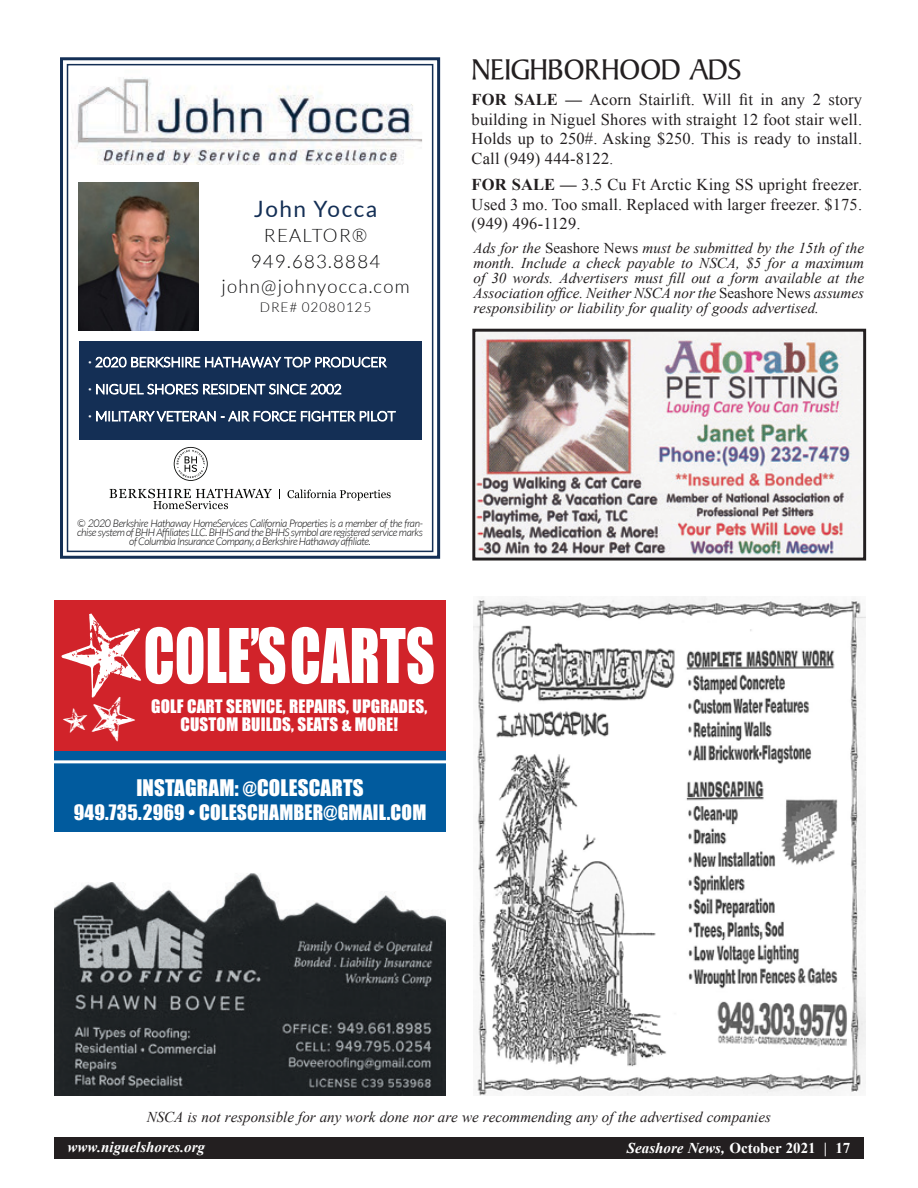
<style>
.page{position:relative;width:918px;height:1188px;background:#fff}
.page>*{position:absolute;margin:0;border:0;box-sizing:border-box;transform-origin:0 0}
.t1{font:69.6px "Impact";color:#fff;scale:.81 1}
.t2{font:30px "Persuasion S Si";letter-spacing:.01em;color:#231f20}
.t3{font:22.5px "Lato";letter-spacing:.07em;color:#142f55}
.t4{font:21px "Impact";letter-spacing:.01em;color:#fff}
.t5{font:19.5px "Impact";letter-spacing:.01em;color:#fff}
.t6{font:300 18.6px/25.3px "Lato";letter-spacing:.07em;color:#070708;text-align:center}
.t7{font:17.1px "Impact";letter-spacing:.01em;color:#fff}
.t8{font:16.5px/19.5px "Times New Roman";letter-spacing:.01em;color:#231f20;text-align:justify}
.t9{font:italic 15px/14.9px "Times New Roman";color:#231f20;text-align:justify}
.t10{font:700 15px "Times New Roman";color:#fff}
.t11{font:italic 700 15px "Times New Roman";color:#fff}
.t12{font:300 13.5px "Lato";letter-spacing:.07em;color:#070708}
.t13{font:italic 300 10.5px/9px "Lato";letter-spacing:-.04em;color:#070708;text-align:center}
.s1{font-weight:700}
.s2{font-size:15px}
.s3{font-style:normal}
.s4{font-size:18px}
.s5{font-style:italic}
</style>
<div class="page">
<div style="left:54px;top:1137px;width:810px;height:21px;background:#231f20"></div>
<img style="left:473px;top:597px;width:392px;height:498px">
<div style="left:79px;top:342px;width:342px;height:98px;background:#142f55"></div>
<img style="left:66px;top:70px;width:375px;height:94px">
<img style="left:79px;top:183px;width:120px;height:148px">
<svg style="left:96px;top:356px;width:291px;height:13px"></svg>
<svg style="left:96px;top:384px;width:245px;height:11px"></svg>
<svg style="left:96px;top:410px;width:300px;height:12px"></svg>
<svg style="left:110px;top:447px;width:162px;height:62px"></svg>
<svg style="left:287px;top:490px;width:104px;height:11px"></svg>
<div style="left:60px;top:57px;width:380px;height:502px;border:3px solid #142f55"></div>
<div style="left:67px;top:64px;width:366px;height:488px;border:2px solid #142f55"></div>
<img style="left:476px;top:333px;width:386px;height:224px">
<div style="left:472px;top:329px;width:394px;height:232px;border:3px solid #231f20"></div>
<div style="left:54px;top:600px;width:392px;height:152px;background:#d1232a"></div>
<div style="left:54px;top:752px;width:392px;height:80px;background:#015b9e"></div>
<hr style="left:54px;top:760px;width:392px;height:3px;background:#fff">
<img style="left:54px;top:873px;width:392px;height:222px">
<h3 class="t3" style="left:254px;top:196px;width:125px">John Yocca</h3>
<p class="t6" style="left:221px;top:223px;width:190px">REALTOR®<br>949.683.8884 john@johnyocca.com</p>
<p class="t12" style="left:260px;top:300px;width:113px">DRE# 02080125</p>
<h2 class="t2" style="left:472px;top:53px;width:271px">NEIGHBORHOOD ADS</h2>
<p class="t8" style="left:472px;top:90px;width:392px"><span class="s1">FOR SALE —</span> Acorn Stairlift. Will fit in any 2 story building in Niguel Shores with straight 12 foot stair well.<br>Holds up to 250#. Asking $250. This is ready to install.<br>Call (949) 444-8122<span class="s2">.</span></p>
<p class="t8" style="left:472px;top:175px;width:392px"><span class="s1">FOR SALE —</span> 3.5 Cu Ft Arctic King SS upright freezer.<br>Used 3 mo. Too small. Replaced with larger freezer. $175. (949) 496-1129.</p>
<p class="t9" style="left:473px;top:241px;width:392px">Ads for the <span class="s3">Seashore News</span> must be submitted by the 15th of the month. Include a check payable to NSCA, $5 for a maximum of 30 words. Advertisers must fill out a form available at the Association office. Neither NSCA nor the <span class="s3">Seashore News</span> assumes responsibility or liability for quality of goods advertised.</p>
<p class="t13" style="left:77px;top:520px;width:347px">© 2020 Berkshire Hathaway HomeServices California Properties is a member of the fran&shy;chise system of BHH Affiliates LLC. BHHS and the BHHS symbol are registered service marks of Columbia Insurance Company, a Berkshire Hathaway affiliate.</p>
<h1 class="t1" style="left:144px;top:602px;width:361px">COLE’S CARTS</h1>
<p class="t7" style="left:151px;top:693px;width:278px">GOLF CART SERVICE, REPAIRS, UPGRADES,</p>
<p class="t7" style="left:180px;top:711px;width:219px">CUSTOM BUILDS, SEATS &amp; MORE!</p>
<h3 class="t4" style="left:136px;top:772px;width:229px">INSTAGRAM: <span class="s4">@</span>COLESCARTS</h3>
<h3 class="t5" style="left:74px;top:797px;width:354px">949.735.2969 • COLESCHAMBER<span class="s4">@</span>GMAIL.COM</h3>
<p class="t9" style="left:147px;top:1109px;width:626px">NSCA is not responsible for any work done nor are we recommending any of the advertised companies</p>
<p class="t11" style="left:68px;top:1137px;width:139px">www.niguelshores.org</p>
<p class="t10" style="left:627px;top:1138px;width:225px"><span class="s5">Seashore News,</span> October 2021 | 17</p>
</div>
